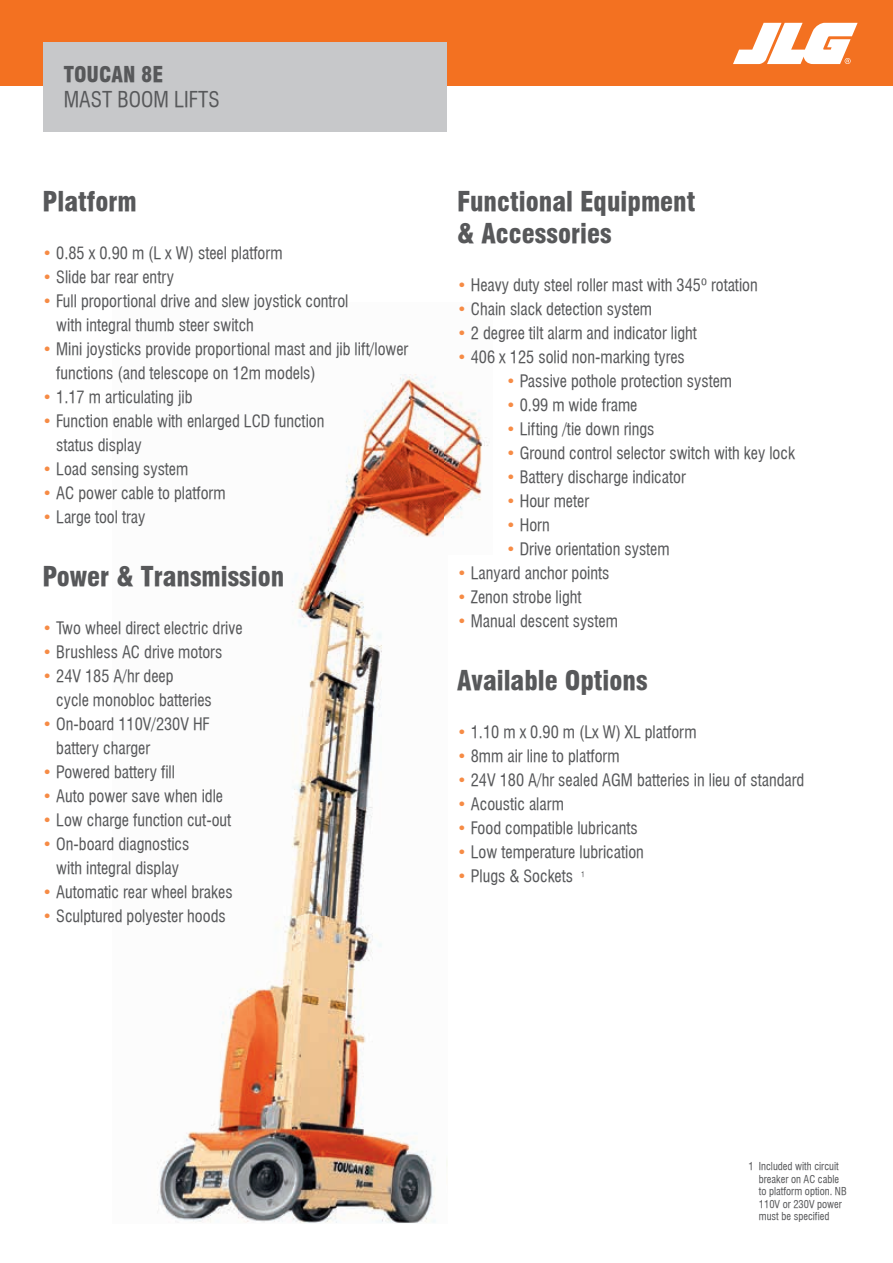
<style>
.page{position:relative;width:893px;height:1263px;background:#fff}
.page>*{position:absolute;margin:0;border:0;box-sizing:border-box;transform-origin:0 0}
.t1{font:26.25px/31.5px "Swiss 721 Black Condensed BT";color:#57585a}
.t2{font:21px "Swiss 721 Condensed BT";color:#57585a}
.t3{font:21px "Swiss 721 Black Condensed BT";color:#57585a}
.t4{font:16.5px/24px "Swiss 721 Condensed BT";color:#57585a}
.t5{font:10.5px/12.6px "Swiss 721 Condensed BT";color:#57585a}
.s1{color:#f68b45}
</style>
<div class="page">
<div style="left:0;top:0;width:893px;height:85px;background:#f37121"></div>
<div style="left:43px;top:43px;width:403px;height:89px;background:#c7c8ca"></div>
<svg style="left:733px;top:23px;width:125px;height:41px"></svg>
<img style="left:157px;top:374px;width:331px;height:849px">
<div style="left:448px;top:555px;width:149px;height:692px;background:#fff"></div>
<p class="t3" style="left:64px;top:62px;width:101px">TOUCAN 8E</p>
<p class="t2" style="left:64px;top:87px;width:157px">MAST BOOM LIFTS</p>
<h1 class="t1" style="left:43px;top:186px;width:96px">Platform</h1>
<p class="t4" style="left:43px;top:241px;width:242px"><span class="s1">•</span> 0.85 x 0.90 m (L x W) steel platform</p>
<p class="t4" style="left:43px;top:265px;width:133px"><span class="s1">•</span> Slide bar rear entry</p>
<p class="t4" style="left:56px;top:289px;width:294px;text-indent:-14px"><span class="s1">•</span> Full proportional drive and slew joystick control with integral thumb steer switch</p>
<p class="t4" style="left:56px;top:337px;width:354px;text-indent:-14px"><span class="s1">•</span> Mini joysticks provide proportional mast and jib lift/lower functions (and telescope on 12m models)</p>
<p class="t4" style="left:43px;top:385px;width:151px"><span class="s1">•</span> 1.17 m articulating jib</p>
<p class="t4" style="left:56px;top:409px;width:270px;text-indent:-14px"><span class="s1">•</span> Function enable with enlarged LCD function status display</p>
<p class="t4" style="left:43px;top:457px;width:147px"><span class="s1">•</span> Load sensing system</p>
<p class="t4" style="left:43px;top:481px;width:185px"><span class="s1">•</span> AC power cable to platform</p>
<p class="t4" style="left:43px;top:505px;width:104px"><span class="s1">•</span> Large tool tray</p>
<h1 class="t1" style="left:43px;top:561px;width:243px">Power &amp; Transmission</h1>
<p class="t4" style="left:43px;top:616px;width:202px"><span class="s1">•</span> Two wheel direct electric drive</p>
<p class="t4" style="left:43px;top:640px;width:181px"><span class="s1">•</span> Brushless AC drive motors</p>
<p class="t4" style="left:56px;top:664px;width:157px;text-indent:-14px"><span class="s1">•</span> 24V 185 A/hr deep<br>cycle monobloc batteries</p>
<p class="t4" style="left:56px;top:712px;width:155px;text-indent:-14px"><span class="s1">•</span> On-board 110V/230V HF battery charger</p>
<p class="t4" style="left:43px;top:760px;width:134px"><span class="s1">•</span> Powered battery fill</p>
<p class="t4" style="left:43px;top:784px;width:182px"><span class="s1">•</span> Auto power save when idle</p>
<p class="t4" style="left:43px;top:808px;width:190px"><span class="s1">•</span> Low charge function cut-out</p>
<p class="t4" style="left:43px;top:832px;width:148px;text-align:center"><span class="s1">•</span> On-board diagnostics with integral display</p>
<p class="t4" style="left:43px;top:880px;width:192px"><span class="s1">•</span> Automatic rear wheel brakes</p>
<p class="t4" style="left:43px;top:904px;width:185px"><span class="s1">•</span> Sculptured polyester hoods</p>
<h1 class="t1" style="left:457px;top:186px;width:240px">Functional Equipment &amp; Accessories</h1>
<p class="t4" style="left:457px;top:273px;width:302px"><span class="s1">•</span> Heavy duty steel roller mast with 345º rotation</p>
<p class="t4" style="left:457px;top:297px;width:196px"><span class="s1">•</span> Chain slack detection system</p>
<p class="t4" style="left:457px;top:321px;width:241px"><span class="s1">•</span> 2 degree tilt alarm and indicator light</p>
<p class="t4" style="left:457px;top:345px;width:229px"><span class="s1">•</span> 406 x 125 solid non-marking tyres</p>
<p class="t4" style="left:506px;top:369px;width:228px"><span class="s1">•</span> Passive pothole protection system</p>
<p class="t4" style="left:506px;top:393px;width:133px"><span class="s1">•</span> 0.99 m wide frame</p>
<p class="t4" style="left:506px;top:417px;width:150px"><span class="s1">•</span> Lifting /tie down rings</p>
<p class="t4" style="left:506px;top:441px;width:290px"><span class="s1">•</span> Ground control selector switch with key lock</p>
<p class="t4" style="left:506px;top:465px;width:181px"><span class="s1">•</span> Battery discharge indicator</p>
<p class="t4" style="left:506px;top:489px;width:85px"><span class="s1">•</span> Hour meter</p>
<p class="t4" style="left:506px;top:513px;width:45px"><span class="s1">•</span> Horn</p>
<p class="t4" style="left:506px;top:537px;width:165px"><span class="s1">•</span> Drive orientation system</p>
<p class="t4" style="left:457px;top:561px;width:154px"><span class="s1">•</span> Lanyard anchor points</p>
<p class="t4" style="left:457px;top:585px;width:126px"><span class="s1">•</span> Zenon strobe light</p>
<p class="t4" style="left:457px;top:609px;width:162px"><span class="s1">•</span> Manual descent system</p>
<h1 class="t1" style="left:457px;top:664px;width:192px">Available Options</h1>
<p class="t4" style="left:457px;top:720px;width:241px"><span class="s1">•</span> 1.10 m x 0.90 m (Lx W) XL platform</p>
<p class="t4" style="left:457px;top:744px;width:164px"><span class="s1">•</span> 8mm air line to platform</p>
<p class="t4" style="left:457px;top:768px;width:349px"><span class="s1">•</span> 24V 180 A/hr sealed AGM batteries in lieu of standard</p>
<p class="t4" style="left:457px;top:792px;width:108px"><span class="s1">•</span> Acoustic alarm</p>
<p class="t4" style="left:457px;top:816px;width:182px"><span class="s1">•</span> Food compatible lubricants</p>
<p class="t4" style="left:457px;top:840px;width:188px"><span class="s1">•</span> Low temperature lubrication</p>
<p class="t4" style="left:457px;top:864px;width:129px"><span class="s1">•</span> Plugs &amp; Sockets <sup>1</sup></p>
<p class="t5" style="left:759px;top:1160px;width:89px;text-indent:-10px">1 Included with circuit breaker on AC cable to platform option. NB<br>110V or 230V power must be specified</p>
</div>
